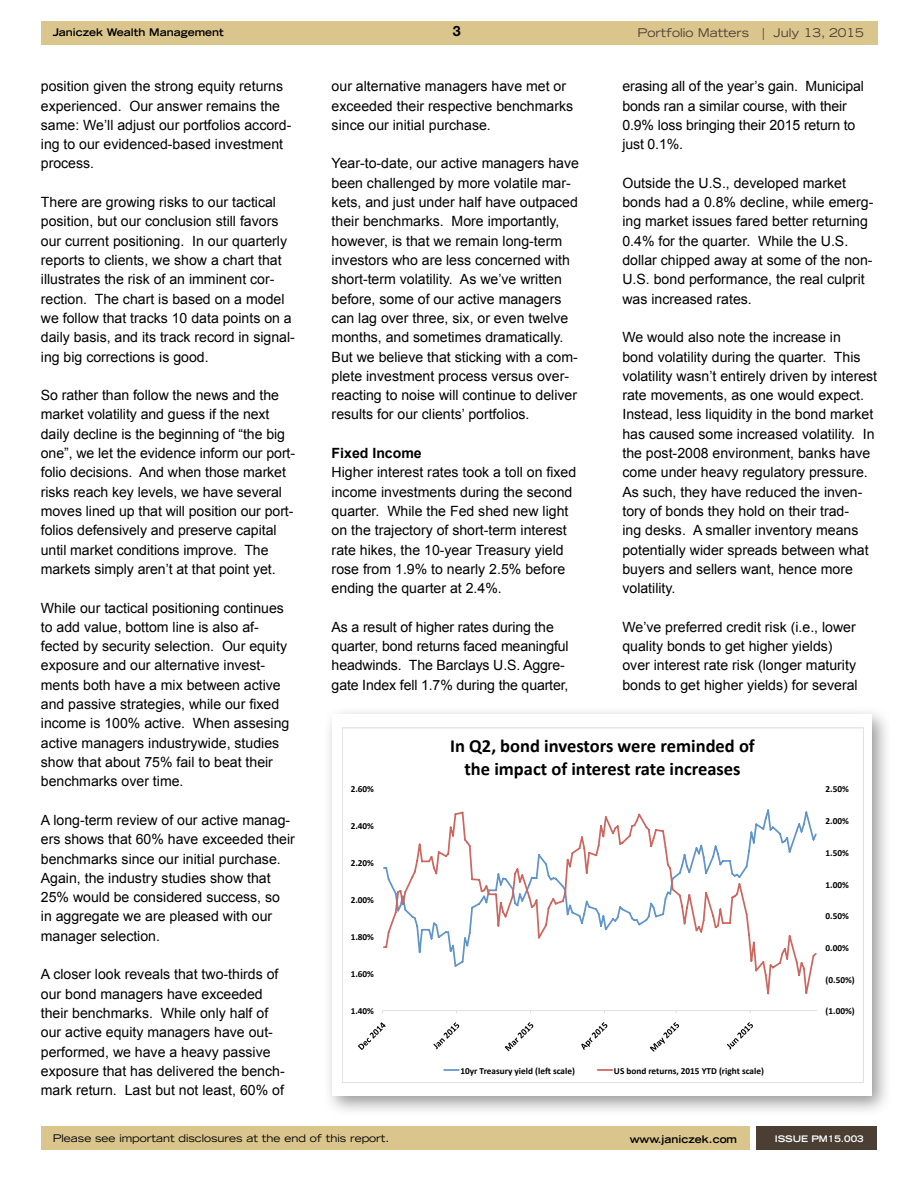
<style>
.page{position:relative;width:918px;height:1188px;background:#fff}
.page>*{position:absolute;margin:0;border:0;box-sizing:border-box;transform-origin:0 0}
.t1{font:700 18.45px/22.4px "Calibri";color:#000;text-align:center}
.t2{font:700 14.25px "Helvetica Neue";color:#000}
.t3{font:14.1px/19.4px "Arial";color:#000}
.t4{font:700 14.1px "Arial";color:#000}
.t5{font:expanded 12px "Trade Gothic LH";color:#4b3f34}
.t6{font:expanded 10.5px "Trade Gothic LH";color:#000}
.t7{font:700 expanded 10.5px "Trade Gothic LH";color:#000}
.t8{font:700 9.3px "Calibri";color:#000}
.t9{font:700 expanded 9px "Trade Gothic LH";color:#fff}
</style>
<div class="page">
<div style="left:757px;top:1127px;width:120px;height:23px;background:#4b3f34"></div>
<div style="left:41px;top:1127px;width:709px;height:23px;background:#dac58d"></div>
<div style="left:41px;top:21px;width:836px;height:24px;background:#dac58d"></div>
<div style="left:322px;top:706px;width:571px;height:412px;background:#000;opacity:.41"></div>
<div style="left:332px;top:715px;width:540px;height:381px;background:#fff"></div>
<hr style="left:383px;top:1010px;width:434px;height:1px;background:#e0e0e0">
<svg style="left:383px;top:810px;width:434px;height:185px"></svg>
<svg style="left:358px;top:1022px;width:28px;height:28px"></svg>
<svg style="left:433px;top:1022px;width:26px;height:27px"></svg>
<svg style="left:505px;top:1022px;width:28px;height:29px"></svg>
<svg style="left:581px;top:1022px;width:26px;height:28px"></svg>
<svg style="left:650px;top:1022px;width:29px;height:30px"></svg>
<svg style="left:727px;top:1022px;width:26px;height:27px"></svg>
<svg style="left:444px;top:1069px;width:15px;height:2px"></svg>
<svg style="left:598px;top:1069px;width:14px;height:2px"></svg>
<p class="t7" style="left:53px;top:25px;width:173px">Janiczek Wealth Management</p>
<p class="t2" style="left:453px;top:22px;width:9px">3</p>
<p class="t5" style="left:638px;top:25px;width:228px">Portfolio Matters | July 13, 2015</p>
<p class="t3" style="left:41px;top:77px;width:252px">position given the strong equity returns experienced. Our answer remains the same: We’ll adjust our portfolios accord&shy;ing to our evidenced-based investment process.</p>
<p class="t3" style="left:41px;top:193px;width:256px">There are growing risks to our tactical position, but our conclusion still favors our current positioning. In our quarterly reports to clients, we show a chart that illustrates the risk of an imminent cor&shy;rection. The chart is based on a model we follow that tracks 10 data points on a daily basis, and its track record in signal&shy;ing big corrections is good.</p>
<p class="t3" style="left:41px;top:386px;width:256px">So rather than follow the news and the market volatility and guess if the next daily decline is the beginning of “the big one”, we let the evidence inform our port&shy;folio decisions. And when those market risks reach key levels, we have several moves lined up that will position our port&shy;folios defensively and preserve capital until market conditions improve. The markets simply aren’t at that point yet.</p>
<p class="t3" style="left:41px;top:598px;width:250px">While our tactical positioning continues to add value, bottom line is also af&shy;fected by security selection. Our equity exposure and our alternative invest&shy;ments both have a mix between active and passive strategies, while our fixed income is 100% active. When assesing active managers industrywide, studies show that about 75% fail to beat their benchmarks over time.</p>
<p class="t3" style="left:41px;top:810px;width:256px">A long-term review of our active manag&shy;ers shows that 60% have exceeded their benchmarks since our initial purchase.<br>Again, the industry studies show that 25% would be considered success, so<br>in aggregate we are pleased with our manager selection.</p>
<p class="t3" style="left:41px;top:965px;width:245px">A closer look reveals that two-thirds of our bond managers have exceeded their benchmarks. While only half of our active equity managers have out&shy;performed, we have a heavy passive exposure that has delivered the bench&shy;mark return. Last but not least, 60% of</p>
<p class="t3" style="left:332px;top:77px;width:243px">our alternative managers have met or exceeded their respective benchmarks since our initial purchase.</p>
<p class="t3" style="left:332px;top:154px;width:249px">Year-to-date, our active managers have been challenged by more volatile mar&shy;kets, and just under half have outpaced their benchmarks. More importantly, however, is that we remain long-term investors who are less concerned with short-term volatility. As we’ve written before, some of our active managers can lag over three, six, or even twelve months, and sometimes dramatically.<br>But we believe that sticking with a com&shy;plete investment process versus over&shy;reacting to noise will continue to deliver results for our clients’ portfolios.</p>
<p class="t4" style="left:332px;top:444px;width:92px">Fixed Income</p>
<p class="t3" style="left:332px;top:463px;width:246px">Higher interest rates took a toll on fixed income investments during the second quarter. While the Fed shed new light on the trajectory of short-term interest rate hikes, the 10-year Treasury yield rose from 1.9% to nearly 2.5% before ending the quarter at 2.4%.</p>
<p class="t3" style="left:332px;top:617px;width:239px">As a result of higher rates during the quarter, bond returns faced meaningful headwinds. The Barclays U.S. Aggre&shy;gate Index fell 1.7% during the quarter,</p>
<p class="t3" style="left:622px;top:77px;width:243px">erasing all of the year’s gain. Municipal bonds ran a similar course, with their<br>0.9% loss bringing their 2015 return to just 0.1%.</p>
<p class="t3" style="left:622px;top:173px;width:252px">Outside the U.S., developed market bonds had a 0.8% decline, while emerg&shy;ing market issues fared better returning 0.4% for the quarter. While the U.S. dollar chipped away at some of the non-U.S. bond performance, the real culprit was increased rates.</p>
<p class="t3" style="left:622px;top:328px;width:256px">We would also note the increase in<br>bond volatility during the quarter. This volatility wasn’t entirely driven by interest rate movements, as one would expect.<br>Instead, less liquidity in the bond market has caused some increased volatility. In the post-2008 environment, banks have come under heavy regulatory pressure.<br>As such, they have reduced the inven&shy;tory of bonds they hold on their trad-<br>ing desks. A smaller inventory means potentially wider spreads between what buyers and sellers want, hence more volatility.</p>
<p class="t3" style="left:622px;top:617px;width:237px">We’ve preferred credit risk (i.e., lower quality bonds to get higher yields) over interest rate risk (longer maturity bonds to get higher yields) for several</p>
<p class="t8" style="left:351px;top:784px;width:25px">2.60%</p>
<p class="t8" style="left:351px;top:821px;width:25px">2.40%</p>
<p class="t8" style="left:351px;top:858px;width:25px">2.20%</p>
<p class="t8" style="left:351px;top:895px;width:25px">2.00%</p>
<p class="t8" style="left:351px;top:931px;width:25px">1.80%</p>
<p class="t8" style="left:351px;top:968px;width:25px">1.60%</p>
<p class="t8" style="left:351px;top:1005px;width:25px">1.40%</p>
<h1 class="t1" style="left:450px;top:734px;width:306px">In Q2, bond investors were reminded of the impact of interest rate increases</h1>
<p class="t8" style="left:460px;top:1065px;width:116px">10yr Treasury yield (leE scale)</p>
<p class="t8" style="left:614px;top:1065px;width:151px">US bond returns, 2015 YTD (right scale)</p>
<p class="t8" style="left:826px;top:784px;width:25px">2.50%</p>
<p class="t8" style="left:826px;top:815px;width:25px">2.00%</p>
<p class="t8" style="left:826px;top:847px;width:25px">1.50%</p>
<p class="t8" style="left:826px;top:879px;width:25px">1.00%</p>
<p class="t8" style="left:826px;top:910px;width:25px">0.50%</p>
<p class="t8" style="left:826px;top:942px;width:25px">0.00%</p>
<p class="t8" style="left:826px;top:974px;width:31px">(0.50%)</p>
<p class="t8" style="left:826px;top:1005px;width:31px">(1.00%)</p>
<p class="t6" style="left:53px;top:1131px;width:338px">Please see important disclosures at the end of this report.</p>
<p class="t9" style="left:775px;top:1133px;width:90px">ISSUE PM15.003</p>
<p class="t7" style="left:630px;top:1132px;width:109px">www.janiczek.com</p>
</div>
